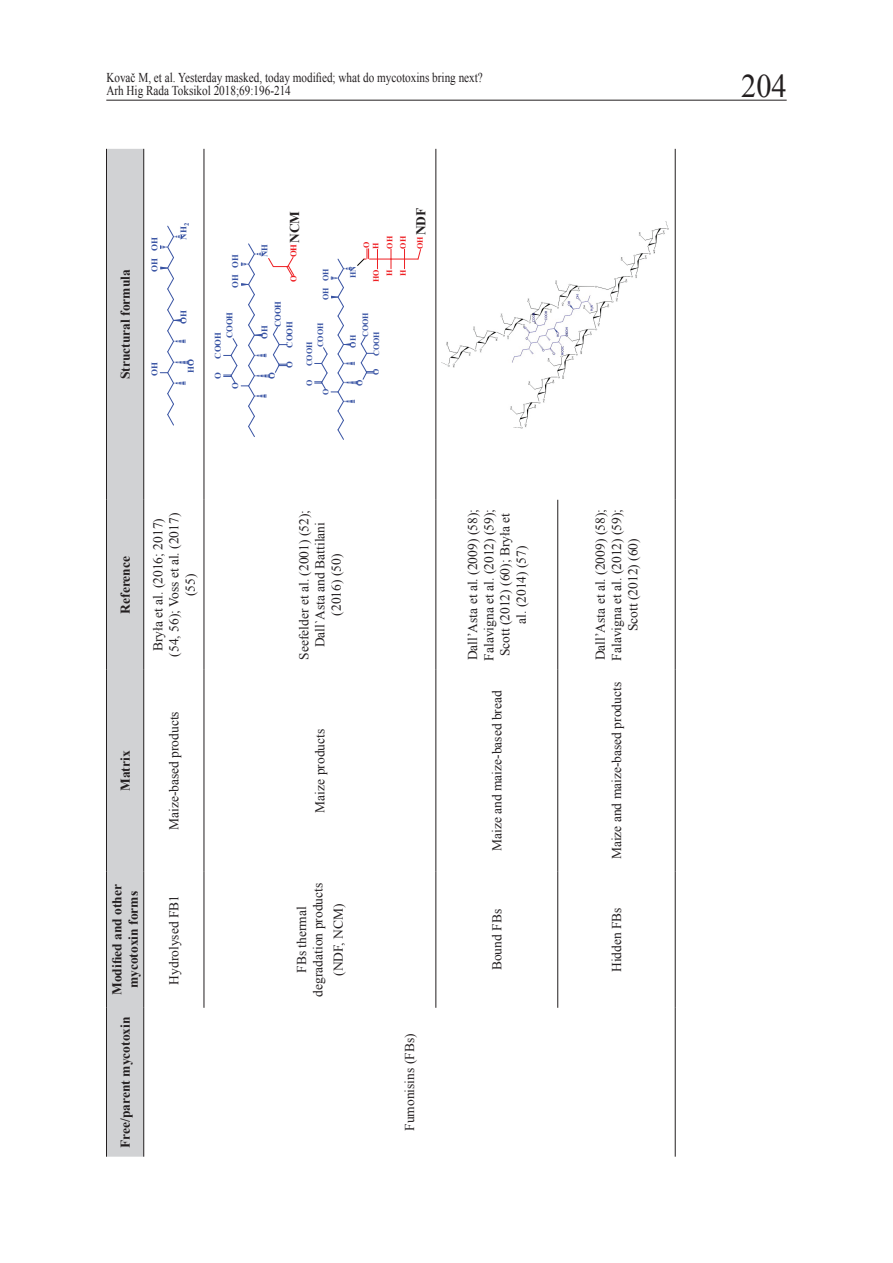
<style>
.page{position:relative;width:893px;height:1263px;background:#fff}
.page>*{position:absolute;margin:0;border:0;box-sizing:border-box;transform-origin:0 0}
.t1{font:33px "Times New Roman";color:#231f20;scale:.92 1}
.t2{font:13.5px/16.2px "Times New Roman";color:#231f20;text-align:center}
.t3{font:13.5px/13.4px "Times New Roman";color:#231f20;scale:.83 1}
.t4{font:700 13.5px/16.2px "Times New Roman";color:#231f20;text-align:center}
.t5{font:700 8.7px/11.7px "Times New Roman";color:#3853a3}
.t6{font:700 8.7px "Times New Roman";color:#3853a3;scale:1.04 1}
.t7{font:700 8.7px "Times New Roman";color:#ee1f23}
.t8{font:700 8.1px/10.9px "Times New Roman";color:#3853a3}
.t9{font:700 8.1px/13.5px "Times New Roman";color:#ee1f23}
</style>
<div class="page">
<hr style="left:106px;top:100px;width:681px;height:1px;background:#231f20">
<div style="left:107px;top:149px;width:36px;height:1008px;background:#d1d2d4"></div>
<hr style="left:106px;top:1008px;width:1px;height:149px;background:#231f20">
<hr style="left:106px;top:872px;width:1px;height:136px;background:#231f20">
<hr style="left:106px;top:670px;width:1px;height:202px;background:#231f20">
<hr style="left:106px;top:500px;width:1px;height:170px;background:#231f20">
<hr style="left:106px;top:149px;width:1px;height:351px;background:#231f20">
<hr style="left:143px;top:1008px;width:1px;height:149px;background:#231f20">
<hr style="left:143px;top:872px;width:1px;height:136px;background:#231f20">
<hr style="left:143px;top:670px;width:1px;height:202px;background:#231f20">
<hr style="left:143px;top:500px;width:1px;height:170px;background:#231f20">
<hr style="left:143px;top:149px;width:1px;height:351px;background:#231f20">
<hr style="left:675px;top:1008px;width:1px;height:149px;background:#231f20">
<hr style="left:204px;top:872px;width:1px;height:136px;background:#231f20">
<hr style="left:204px;top:670px;width:1px;height:202px;background:#231f20">
<hr style="left:204px;top:500px;width:1px;height:170px;background:#231f20">
<hr style="left:204px;top:149px;width:1px;height:351px;background:#231f20">
<hr style="left:436px;top:872px;width:1px;height:136px;background:#231f20">
<hr style="left:436px;top:670px;width:1px;height:202px;background:#231f20">
<hr style="left:436px;top:500px;width:1px;height:170px;background:#231f20">
<hr style="left:436px;top:149px;width:1px;height:351px;background:#231f20">
<hr style="left:675px;top:149px;width:1px;height:351px;background:#231f20">
<hr style="left:557px;top:872px;width:1px;height:136px;background:#231f20">
<hr style="left:557px;top:670px;width:1px;height:202px;background:#231f20">
<hr style="left:557px;top:500px;width:1px;height:170px;background:#231f20">
<hr style="left:675px;top:872px;width:1px;height:136px;background:#231f20">
<hr style="left:675px;top:670px;width:1px;height:202px;background:#231f20">
<hr style="left:675px;top:500px;width:1px;height:170px;background:#231f20">
<svg style="left:160px;top:225px;width:29px;height:201px"></svg>
<svg style="left:224px;top:243px;width:70px;height:194px"></svg>
<svg style="left:315px;top:249px;width:106px;height:191px"></svg>
<img style="left:441px;top:221px;width:228px;height:207px">
<p class="t3" style="left:106px;top:71px;width:455px">Kovač M, et al. Yesterday masked, today modified; what do mycotoxins bring next?<br>Arh Hig Rada Toksikol 2018;69:196-214</p>
<p class="t4" style="left:117px;top:379px;width:111px;rotate:-90deg">Structural formula</p>
<p class="t6" style="left:149px;top:271px;width:35px;rotate:-90deg">OH OH</p>
<p class="t6" style="left:178px;top:240px;width:18px;rotate:-90deg">NH<sub>2</sub></p>
<p class="t6" style="left:178px;top:324px;width:15px;rotate:-90deg">OH</p>
<p class="t6" style="left:149px;top:376px;width:15px;rotate:-90deg">OH</p>
<p class="t6" style="left:185px;top:373px;width:15px;rotate:-90deg">HO</p>
<p class="t5" style="left:229px;top:288px;width:35px;rotate:-90deg">OH OH</p>
<p class="t5" style="left:212px;top:338px;width:28px;text-indent:-20px;rotate:-90deg">COOH<br>COOH</p>
<p class="t5" style="left:212px;top:379px;width:8px;rotate:-90deg">O</p>
<p class="t5" style="left:229px;top:389px;width:8px;rotate:-90deg">O</p>
<p class="t4" style="left:286px;top:243px;width:34px;rotate:-90deg">NCM</p>
<p class="t9" style="left:359px;top:248px;width:8px;rotate:-90deg">O</p>
<p class="t9" style="left:396px;top:249px;width:14px;rotate:-90deg">OH</p>
<p class="t9" style="left:383px;top:249px;width:14px;rotate:-90deg">OH</p>
<p class="t9" style="left:382px;top:276px;width:8px;rotate:-90deg">H<br>H</p>
<p class="t9" style="left:369px;top:249px;width:8px;rotate:-90deg">H</p>
<p class="t9" style="left:369px;top:282px;width:14px;rotate:-90deg">HO</p>
<p class="t5" style="left:258px;top:257px;width:15px;rotate:-90deg">NH</p>
<p class="t7" style="left:287px;top:257px;width:15px;rotate:-90deg">OH</p>
<p class="t7" style="left:287px;top:282px;width:8px;rotate:-90deg">O</p>
<p class="t8" style="left:320px;top:300px;width:33px;rotate:-90deg">OH OH</p>
<p class="t8" style="left:347px;top:278px;width:14px;rotate:-90deg">HN</p>
<p class="t5" style="left:272px;top:327px;width:28px;rotate:-90deg">COOH</p>
<p class="t8" style="left:360px;top:337px;width:26px;rotate:-90deg">COOH</p>
<p class="t5" style="left:259px;top:339px;width:15px;rotate:-90deg">OH</p>
<p class="t5" style="left:283px;top:348px;width:28px;rotate:-90deg">COOH</p>
<p class="t8" style="left:304px;top:347px;width:26px;text-indent:-19px;rotate:-90deg">COOH<br>COOH</p>
<p class="t8" style="left:347px;top:348px;width:14px;rotate:-90deg">OH</p>
<p class="t8" style="left:371px;top:356px;width:26px;rotate:-90deg">COOH</p>
<p class="t5" style="left:283px;top:368px;width:8px;rotate:-90deg">O</p>
<p class="t8" style="left:371px;top:375px;width:8px;rotate:-90deg">O</p>
<p class="t5" style="left:266px;top:379px;width:8px;rotate:-90deg">O</p>
<p class="t8" style="left:304px;top:386px;width:8px;rotate:-90deg">O</p>
<p class="t8" style="left:354px;top:386px;width:8px;rotate:-90deg">O</p>
<p class="t8" style="left:320px;top:395px;width:8px;rotate:-90deg">O</p>
<p class="t4" style="left:412px;top:249px;width:43px;rotate:-90deg"><sup>OH</sup>NDF</p>
<p class="t4" style="left:117px;top:613px;width:59px;rotate:-90deg">Reference</p>
<p class="t2" style="left:150px;top:657px;width:145px;rotate:-90deg">Bryła et al. (2016; 2017) (54, 56); Voss et al. (2017) (55)</p>
<p class="t4" style="left:117px;top:791px;width:42px;rotate:-90deg">Matrix</p>
<p class="t4" style="left:109px;top:995px;width:113px;rotate:-90deg">Modified and other mycotoxin forms</p>
<p class="t4" style="left:117px;top:1148px;width:133px;rotate:-90deg">Free/parent mycotoxin</p>
<p class="t2" style="left:166px;top:830px;width:120px;rotate:-90deg">Maize-based products</p>
<p class="t2" style="left:166px;top:984px;width:91px;rotate:-90deg">Hydrolysed FB1</p>
<p class="t2" style="left:296px;top:659px;width:151px;rotate:-90deg">Seefelder et al. (2001) (52);<br>Dall`Asta and Battilani (2016) (50)</p>
<p class="t2" style="left:312px;top:812px;width:85px;rotate:-90deg">Maize products</p>
<p class="t2" style="left:293px;top:996px;width:115px;rotate:-90deg">FBs thermal degradation products</p>
<p class="t2" style="left:330px;top:976px;width:74px;rotate:-90deg">(NDF, NCM)</p>
<p class="t2" style="left:401px;top:1131px;width:99px;rotate:-90deg">Fumonisins (FBs)</p>
<p class="t2" style="left:464px;top:661px;width:153px;rotate:-90deg">Dall’Asta et al. (2009) (58);<br>Falavigna et al. (2012) (59);<br>Scott (2012) (60); Bryła et al. (2014) (57)</p>
<p class="t2" style="left:489px;top:851px;width:162px;rotate:-90deg">Maize and maize-based bread</p>
<p class="t2" style="left:489px;top:970px;width:63px;rotate:-90deg">Bound FBs</p>
<p class="t2" style="left:592px;top:661px;width:153px;rotate:-90deg">Dall’Asta et al. (2009) (58);<br>Falavigna et al. (2012) (59);<br>Scott (2012) (60)</p>
<p class="t2" style="left:608px;top:859px;width:179px;rotate:-90deg">Maize and maize-based products</p>
<p class="t2" style="left:608px;top:972px;width:66px;rotate:-90deg">Hidden FBs</p>
<h1 class="t1" style="left:741px;top:63px;width:51px">204</h1>
</div>
